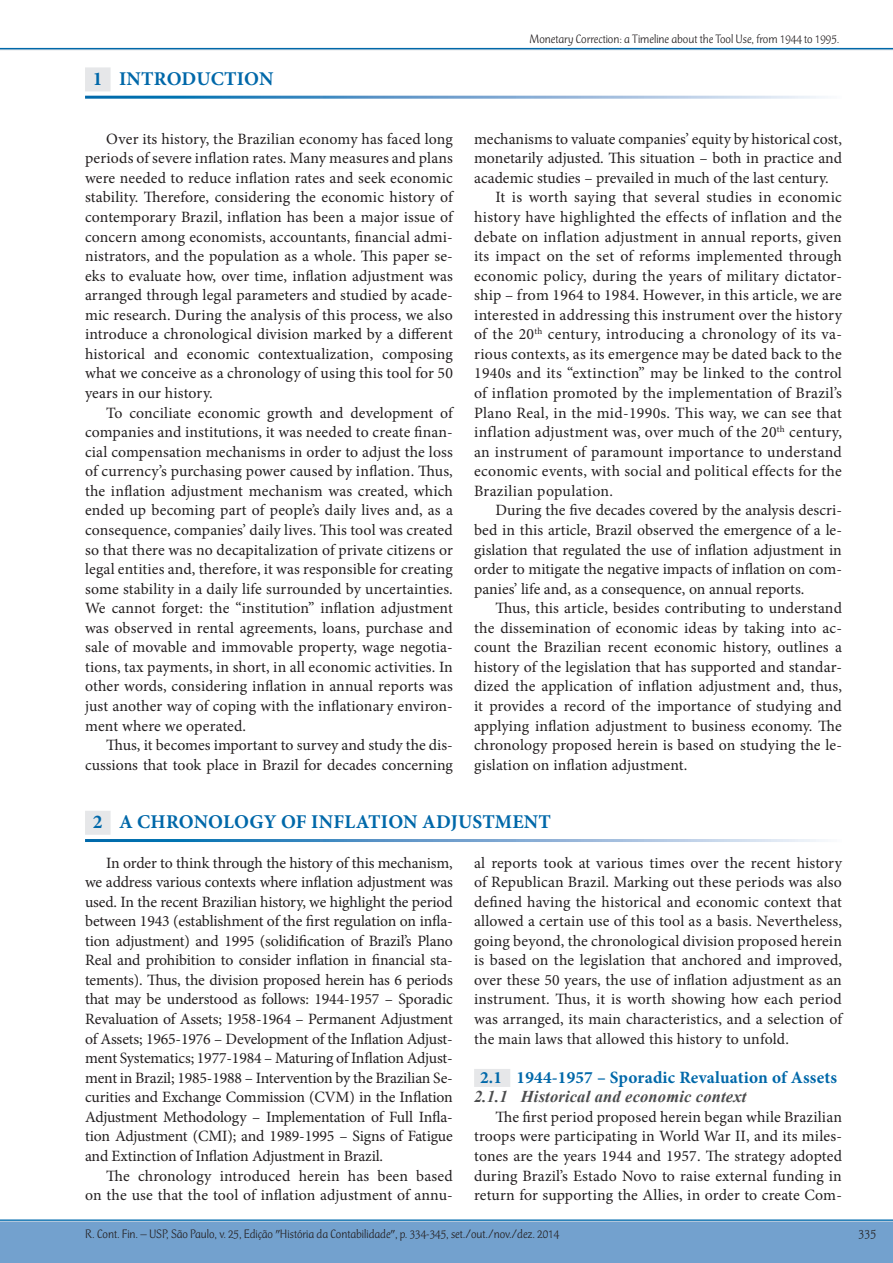
<style>
.page{position:relative;width:893px;height:1263px;background:#fff}
.page>*{position:absolute;margin:0;border:0;box-sizing:border-box;transform-origin:0 0}
._02-Sub-Peso_1{font:700 19.5px "Minion Pro";letter-spacing:.01em;color:#0068a9}
._02-Sub-Peso_2{font:700 17.25px "Minion Pro";letter-spacing:.01em;color:#0068a9}
._02-Sub-Peso_3{font:italic 700 16.5px "Times New Roman";letter-spacing:.01em;color:#4b4c4d}
._02-Text-miolo{font:15.75px/19.5px "Minion Pro";letter-spacing:.005em;color:#231f20;text-align:justify}
.t1{font:300 13.5px "CT Mercurius Std";color:#231f20}
._00-Pag-Mestra_-_Dir{font:300 12.75px "CT Mercurius Std";color:#231f20}
</style>
<div class="page">
<hr style="left:0;top:49px;width:893px;height:1px;background:#e6e7e9">
<hr style="left:0;top:48px;width:893px;height:1px;background:#0068a9">
<div style="left:0;top:1221px;width:893px;height:42px;background:#73a1ce"></div>
<hr style="left:0;top:1219px;width:893px;height:2px;background:#1c7bb7">
<div style="left:85px;top:67px;width:26px;height:24px;background:#e6e7e9"></div>
<div style="left:85px;top:811px;width:26px;height:24px;background:#e6e7e9"></div>
<div style="left:474px;top:1069px;width:36px;height:18px;background:#e6e7e9"></div>
<p class="_02-Sub-Peso_1" style="left:93px;top:65px;width:182px">1 INTRODUCTION</p>
<p class="_02-Text-miolo" style="left:85px;top:129px;width:369px;text-indent:21px">Over its history, the Brazilian economy has faced long periods of severe inflation rates. Many measures and plans were needed to reduce inflation rates and seek economic stability. Therefore, considering the economic history of contemporary Brazil, inflation has been a major issue of concern among economists, accountants, financial admi&shy;nistrators, and the population as a whole. This paper se&shy;eks to evaluate how, over time, inflation adjustment was arranged through legal parameters and studied by acade&shy;mic research. During the analysis of this process, we also introduce a chronological division marked by a different historical and economic contextualization, composing what we conceive as a chronology of using this tool for 50 years in our history.</p>
<p class="_02-Text-miolo" style="left:85px;top:403px;width:369px;text-indent:21px">To conciliate economic growth and development of companies and institutions, it was needed to create finan&shy;cial compensation mechanisms in order to adjust the loss of currency’s purchasing power caused by inflation. Thus, the inflation adjustment mechanism was created, which ended up becoming part of people’s daily lives and, as a consequence, companies’ daily lives. This tool was created so that there was no decapitalization of private citizens or legal entities and, therefore, it was responsible for creating some stability in a daily life surrounded by uncertainties.<br>We cannot forget: the “institution” inflation adjustment was observed in rental agreements, loans, purchase and sale of movable and immovable property, wage negotia&shy;tions, tax payments, in short, in all economic activities. In other words, considering inflation in annual reports was just another way of coping with the inflationary environ&shy;ment where we operated.</p>
<p class="_02-Text-miolo" style="left:85px;top:735px;width:369px;text-align:right">Thus, it becomes important to survey and study the dis&shy;cussions that took place in Brazil for decades concerning</p>
<p class="_00-Pag-Mestra_-_Dir" style="left:529px;top:32px;width:312px">Monetary Correction: a Timeline about the Tool Use, from 1944 to 1995.</p>
<p class="_02-Text-miolo" style="left:474px;top:129px;width:369px">mechanisms to valuate companies’ equity by historical cost, monetarily adjusted. This situation – both in practice and academic studies – prevailed in much of the last century.</p>
<p class="_02-Text-miolo" style="left:474px;top:188px;width:369px;text-indent:21px">It is worth saying that several studies in economic history have highlighted the effects of inflation and the debate on inflation adjustment in annual reports, given its impact on the set of reforms implemented through economic policy, during the years of military dictator&shy;ship – from 1964 to 1984. However, in this article, we are interested in addressing this instrument over the history of the 20<sup>th</sup> century, introducing a chronology of its va&shy;rious contexts, as its emergence may be dated back to the 1940s and its “extinction” may be linked to the control of inflation promoted by the implementation of Brazil’s Plano Real, in the mid-1990s. This way, we can see that inflation adjustment was, over much of the 20<sup>th</sup> century, an instrument of paramount importance to understand economic events, with social and political effects for the Brazilian population.</p>
<p class="_02-Text-miolo" style="left:474px;top:501px;width:369px;text-indent:21px">During the five decades covered by the analysis descri&shy;bed in this article, Brazil observed the emergence of a le&shy;gislation that regulated the use of inflation adjustment in order to mitigate the negative impacts of inflation on com&shy;panies’ life and, as a consequence, on annual reports.</p>
<p class="_02-Text-miolo" style="left:474px;top:598px;width:369px;text-indent:21px">Thus, this article, besides contributing to understand the dissemination of economic ideas by taking into ac&shy;count the Brazilian recent economic history, outlines a history of the legislation that has supported and standar&shy;dized the application of inflation adjustment and, thus, it provides a record of the importance of studying and applying inflation adjustment to business economy. The chronology proposed herein is based on studying the le&shy;gislation on inflation adjustment.</p>
<p class="_02-Sub-Peso_1" style="left:93px;top:808px;width:460px">2 A CHRONOLOGY OF INFLATION ADJUSTMENT</p>
<p class="_02-Text-miolo" style="left:85px;top:853px;width:369px;text-indent:21px">In order to think through the history of this mechanism, we address various contexts where inflation adjustment was used. In the recent Brazilian history, we highlight the period between 1943 (establishment of the first regulation on infla&shy;tion adjustment) and 1995 (solidification of Brazil’s Plano Real and prohibition to consider inflation in financial sta&shy;tements). Thus, the division proposed herein has 6 periods that may be understood as follows: 1944-1957 – Sporadic Revaluation of Assets; 1958-1964 – Permanent Adjustment of Assets; 1965-1976 – Development of the Inflation Adjust&shy;ment Systematics; 1977-1984 – Maturing of Inflation Adjust&shy;ment in Brazil; 1985-1988 – Intervention by the Brazilian Se&shy;curities and Exchange Commission (CVM) in the Inflation Adjustment Methodology – Implementation of Full Infla&shy;tion Adjustment (CMI); and 1989-1995 – Signs of Fatigue and Extinction of Inflation Adjustment in Brazil.</p>
<p class="_02-Text-miolo" style="left:85px;top:1166px;width:369px;text-align:right">The chronology introduced herein has been based<br>on the use that the tool of inflation adjustment of annu-</p>
<p class="_02-Text-miolo" style="left:474px;top:853px;width:369px">al reports took at various times over the recent history of Republican Brazil. Marking out these periods was also defined having the historical and economic context that allowed a certain use of this tool as a basis. Nevertheless, going beyond, the chronological division proposed herein is based on the legislation that anchored and improved, over these 50 years, the use of inflation adjustment as an instrument. Thus, it is worth showing how each period was arranged, its main characteristics, and a selection of the main laws that allowed this history to unfold.</p>
<p class="_02-Sub-Peso_2" style="left:480px;top:1065px;width:359px">2.1 1944-1957 – Sporadic Revaluation of Assets</p>
<p class="_02-Sub-Peso_3" style="left:474px;top:1085px;width:274px">2.1.1 Historical and economic context</p>
<p class="_02-Text-miolo" style="left:474px;top:1107px;width:369px;text-indent:21px">The first period proposed herein began while Brazilian troops were participating in World War II, and its miles&shy;tones are the years 1944 and 1957. The strategy adopted during Brazil’s Estado Novo to raise external funding in return for supporting the Allies, in order to create Com-</p>
<p class="_00-Pag-Mestra_-_Dir" style="left:85px;top:1227px;width:476px">R. Cont. Fin. – USP, São Paulo, v. 25, Edição "História da Contabilidade", p. 334-345, set./out./nov./dez. 2014</p>
<p class="t1" style="left:858px;top:1227px;width:19px">335</p>
</div>
